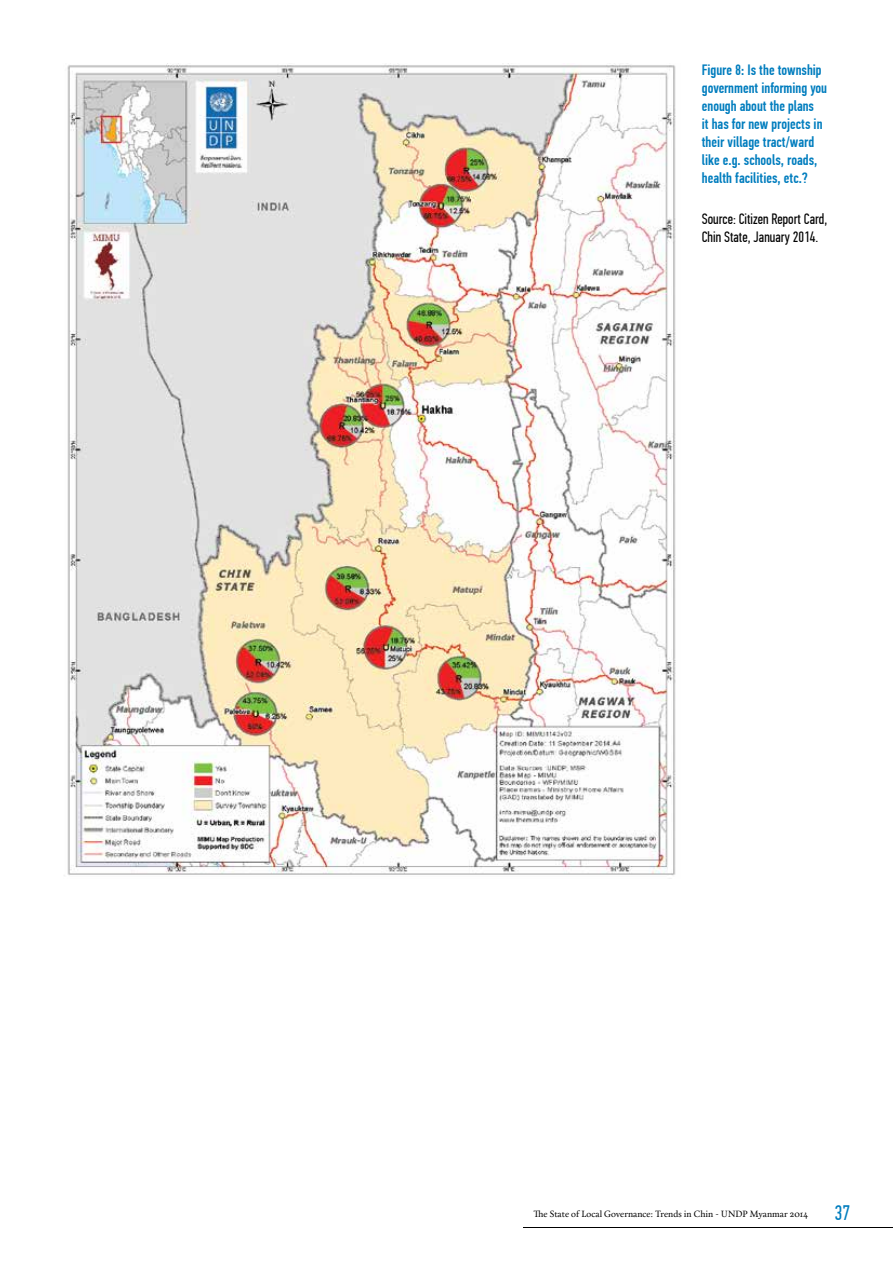
<style>
.page{position:relative;width:893px;height:1263px;background:#fff}
.page>*{position:absolute;margin:0;border:0;box-sizing:border-box;transform-origin:0 0}
.t1{font:21px "PF Din Text Comp Pro";color:#007dbe}
.t2{font:500 15px/18px "PF Din Text Comp Pro";color:#007dbe}
.t3{font:15px/18px "PF Din Text Comp Pro";color:#000}
.t4{font:9px "Calendas Plus";color:#000}
</style>
<div class="page">
<hr style="left:523px;top:1227px;width:370px;height:1px;background:#000">
<img style="left:64px;top:64px;width:612px;height:812px">
<p class="t2" style="left:702px;top:61px;width:127px">Figure 8: Is the township government informing you enough about the plans<br>it has for new projects in their village tract/ward like e.g. schools, roads, health facilities, etc.?</p>
<p class="t3" style="left:702px;top:210px;width:127px">Source: Citizen Report Card,<br>Chin State, January 2014.</p>
<p class="t4" style="left:533px;top:1208px;width:276px">The State of Local Governance: Trends in Chin - UNDP Myanmar 2014</p>
<h1 class="t1" style="left:834px;top:1200px;width:17px">37</h1>
</div>
